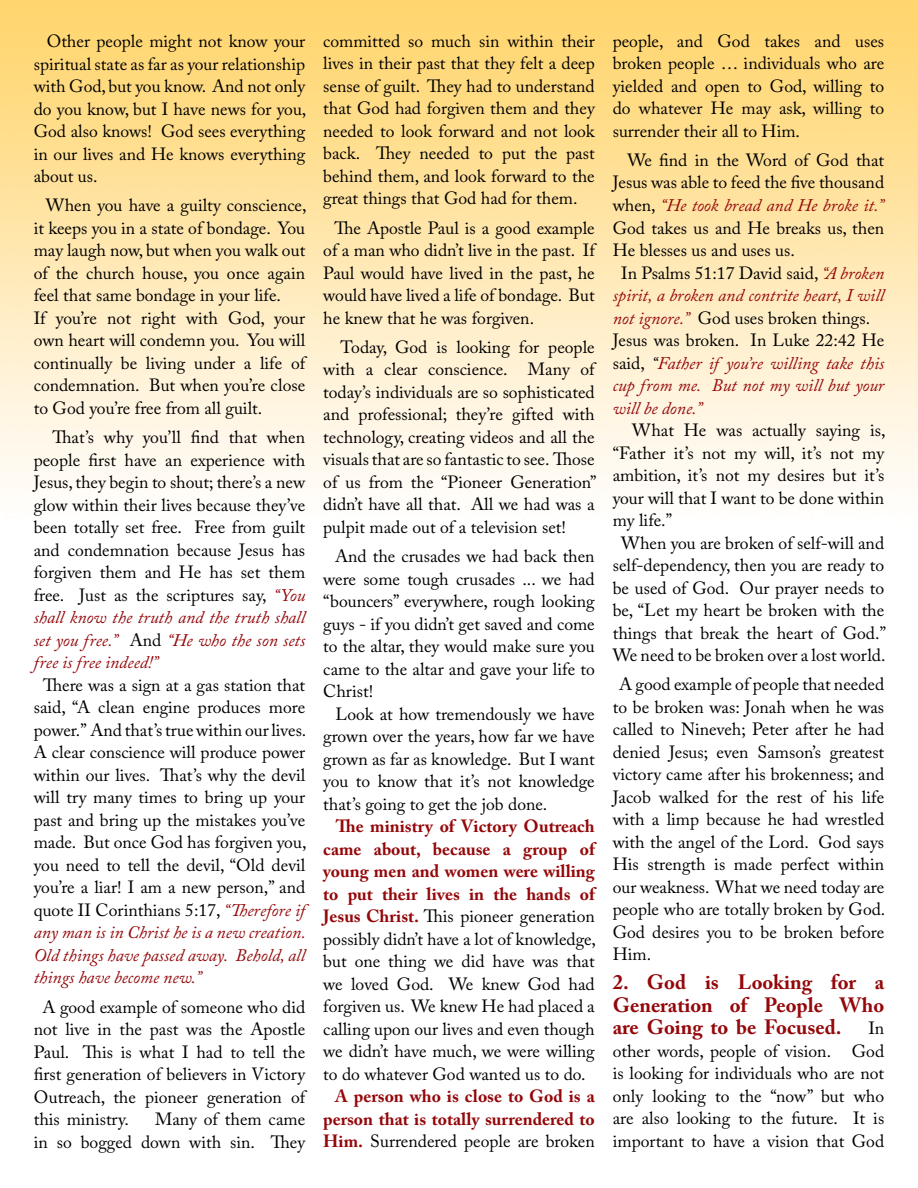
<style>
.page{position:relative;width:918px;height:1188px;background:#fff}
.page>*{position:absolute;margin:0;border:0;box-sizing:border-box;transform-origin:0 0}
.t1{font:700 20.7px/22.5px "Adobe Caslon Pro";color:#94070a;text-align:justify}
.t2{font:17.7px/22.5px "Adobe Caslon Pro";color:#000;text-align:justify}
.t3{font:italic 17.7px "Adobe Caslon Pro";color:#94070a}
.t4{font:700 17.7px/22.5px "Adobe Caslon Pro";color:#94070a;text-align:justify}
.s1{font-style:italic;color:#94070a}
.s2{font-weight:700;color:#94070a}
.s3{font-weight:400;color:#000}
.s4{font-style:normal;color:#000}
.s5{color:#000}
</style>
<div class="page">
<p class="t2" style="left:34px;top:30px;width:274px;text-indent:13px">Other people might not know your spiritual state as far as your relationship with God, but you know. And not only do you know, but I have news for you, God also knows! God sees everything in our lives and He knows everything about us.</p>
<p class="t2" style="left:34px;top:194px;width:274px;text-align:left;text-indent:12px">When you have a guilty conscience, it keeps you in a state of bondage. You may laugh now, but when you walk out of the church house, you once again feel that same bondage in your life.<br>If you’re not right with God, your own heart will condemn you. You will continually be living under a life of condemnation. But when you’re close to God you’re free from all guilt.</p>
<p class="t2" style="left:34px;top:426px;width:273px;text-indent:19px">That’s why you’ll find that when people first have an experience with Jesus, they begin to shout; there’s a new glow within their lives because they’ve been totally set free. Free from guilt and condemnation because Jesus has forgiven them and He has set them free. Just as the scriptures say, <span class="s1">“You shall know the truth and the truth shall set you free.”</span> And <span class="s1">“He who the son sets free is free indeed!”</span></p>
<p class="t2" style="left:34px;top:673px;width:274px;text-indent:9px">There was a sign at a gas station that said, “A clean engine produces more power.” And that’s true within our lives.<br>A clear conscience will produce power within our lives. That’s why the devil will try many times to bring up your past and bring up the mistakes you’ve made. But once God has forgiven you, you need to tell the devil, “Old devil you’re a liar! I am a new person,” and quote II Corinthians 5:17, <span class="s1">“Therefore if any man is in Christ he is a new creation.<br>Old things have passed away. Behold, all things have become new.”</span></p>
<p class="t2" style="left:34px;top:995px;width:273px;text-indent:9px">A good example of someone who did not live in the past was the Apostle Paul. This is what I had to tell the first generation of believers in Victory Outreach, the pioneer generation of this ministry.</p>
<p class="t2" style="left:34px;top:1108px;width:273px;text-align:right">Many of them came<br>in so bogged down with sin. They</p>
<p class="t2" style="left:323px;top:29px;width:273px">committed so much sin within their lives in their past that they felt a deep sense of guilt. They had to understand that God had forgiven them and they needed to look forward and not look back. They needed to put the past behind them, and look forward to the great things that God had for them.</p>
<p class="t2" style="left:323px;top:216px;width:273px;text-indent:11px">The Apostle Paul is a good example of a man who didn’t live in the past. If Paul would have lived in the past, he would have lived a life of bondage. But he knew that he was forgiven.</p>
<p class="t2" style="left:323px;top:335px;width:275px;text-indent:17px">Today, God is looking for people with a clear conscience. Many of today’s individuals are so sophisticated and professional; they’re gifted with technology, creating videos and all the visuals that are so fantastic to see. Those of us from the “Pioneer Generation” didn’t have all that. All we had was a pulpit made out of a television set!</p>
<p class="t2" style="left:323px;top:545px;width:273px;text-indent:12px">And the crusades we had back then were some tough crusades ... we had “bouncers” everywhere, rough looking guys - if you didn’t get saved and come to the altar, they would make sure you came to the altar and gave your life to Christ!</p>
<p class="t2" style="left:323px;top:702px;width:273px;text-indent:12px">Look at how tremendously we have grown over the years, how far we have grown as far as knowledge. But I want you to know that it’s not knowledge that’s going to get the job done.</p>
<p class="t2" style="left:323px;top:815px;width:274px;text-indent:13px"><span class="s2">The ministry of Victory Outreach came about, because a group of young men and women were willing to put their lives in the hands of Jesus Christ.</span> This pioneer generation possibly didn’t have a lot of knowledge, but one thing we did have was that we loved God. We knew God had forgiven us. We knew He had placed a calling upon our lives and even though we didn’t have much, we were willing to do whatever God wanted us to do.</p>
<p class="t4" style="left:323px;top:1085px;width:273px;text-indent:12px">A person who is close to God is a person that is totally surrendered to Him. <span class="s3">Surrendered people are broken</span></p>
<p class="t2" style="left:613px;top:29px;width:273px">people, and God takes and uses broken people … individuals who are yielded and open to God, willing to do whatever He may ask, willing to surrender their all to Him.</p>
<p class="t2" style="left:627px;top:149px;width:258px">We find in the Word of God that</p>
<p class="t2" style="left:613px;top:171px;width:273px">Jesus was able to feed the five thousand</p>
<p class="t3" style="left:613px;top:195px;width:273px"><span class="s4">when,</span> “He took bread and He broke it.”</p>
<p class="t2" style="left:613px;top:216px;width:273px">God takes us and He breaks us, then</p>
<p class="t2" style="left:613px;top:239px;width:184px">He blesses us and uses us.</p>
<p class="t2" style="left:621px;top:261px;width:264px">In Psalms 51:17 David said, <span class="s1">“A broken</span></p>
<p class="t3" style="left:613px;top:285px;width:273px">spirit, a broken and contrite heart, I will</p>
<p class="t2" style="left:613px;top:306px;width:259px"><span class="s1">not ignore.”</span> God uses broken things.</p>
<p class="t2" style="left:613px;top:329px;width:273px">Jesus was broken. In Luke 22:42 He</p>
<p class="t3" style="left:613px;top:352px;width:273px"><span class="s4">said,</span> <span class="s5">“</span>Father if you’re willing take this</p>
<p class="t3" style="left:613px;top:375px;width:273px">cup from me. But not my will but your</p>
<p class="t3" style="left:613px;top:397px;width:91px">will be done.”</p>
<p class="t2" style="left:632px;top:419px;width:255px">What He was actually saying is,</p>
<p class="t2" style="left:613px;top:441px;width:273px">“Father it’s not my will, it’s not my</p>
<p class="t2" style="left:613px;top:464px;width:273px">ambition, it’s not my desires but it’s</p>
<p class="t2" style="left:613px;top:486px;width:273px">your will that I want to be done within</p>
<p class="t2" style="left:613px;top:509px;width:61px">my life.”</p>
<p class="t2" style="left:621px;top:531px;width:265px">When you are broken of self-will and</p>
<p class="t2" style="left:613px;top:554px;width:273px">self-dependency, then you are ready to</p>
<p class="t2" style="left:613px;top:576px;width:273px">be used of God. Our prayer needs to</p>
<p class="t2" style="left:613px;top:599px;width:273px">be, “Let my heart be broken with the</p>
<p class="t2" style="left:613px;top:621px;width:275px">things that break the heart of God.”</p>
<p class="t2" style="left:613px;top:644px;width:274px">We need to be broken over a lost world.</p>
<p class="t2" style="left:613px;top:673px;width:274px;text-indent:6px">A good example of people that needed to be broken was: Jonah when he was called to Nineveh; Peter after he had denied Jesus; even Samson’s greatest victory came after his brokenness; and Jacob walked for the rest of his life with a limp because he had wrestled with the angel of the Lord. God says His strength is made perfect within our weakness. What we need today are people who are totally broken by God.<br>God desires you to be broken before Him.</p>
<p class="t1" style="left:613px;top:971px;width:273px">2. God is Looking for a Generation of People Who are Going to be Focused.</p>
<p class="t2" style="left:613px;top:1017px;width:273px;text-indent:256px">In other words, people of vision. God is looking for individuals who are not only looking to the “now” but who are also looking to the future. It is important to have a vision that God</p>
</div>
